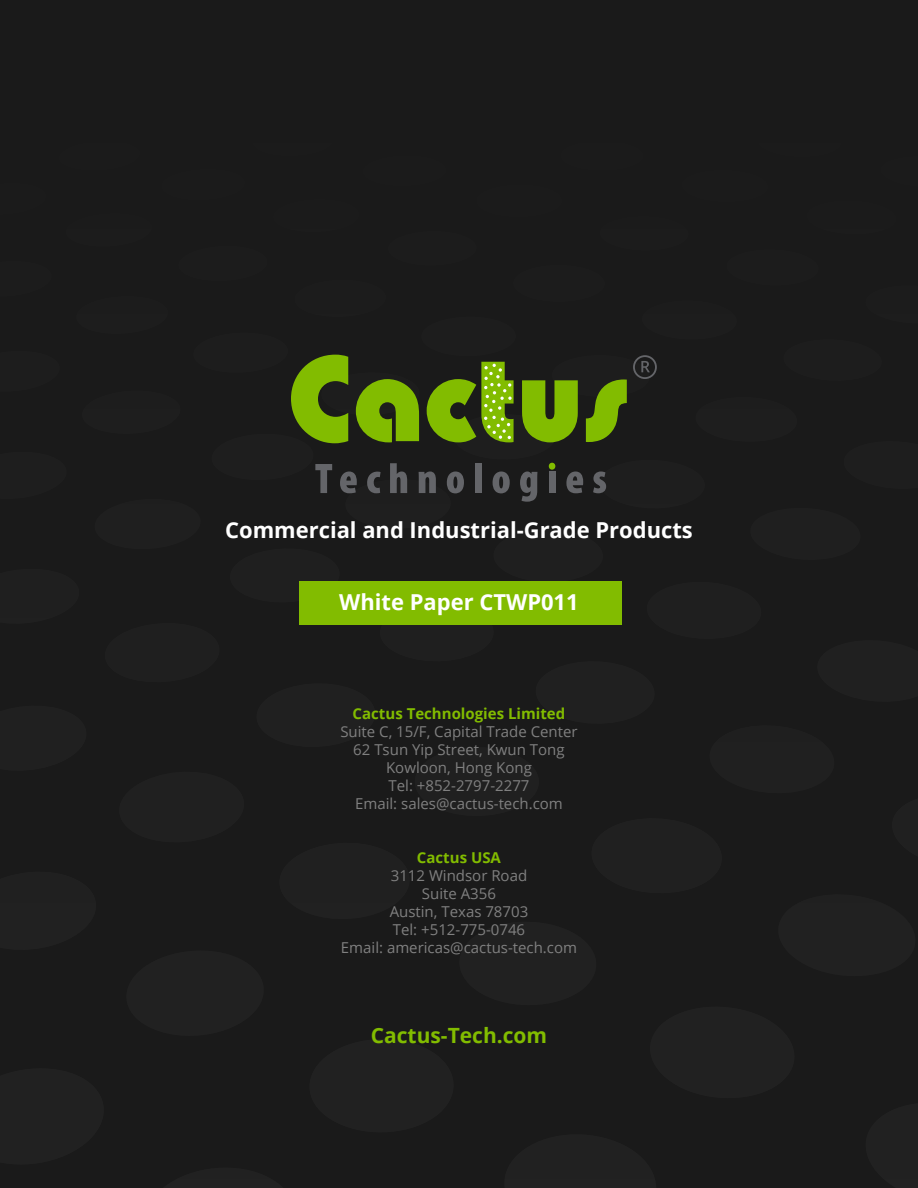
<style>
.page{position:relative;width:918px;height:1188px;background:#1a1a1a}
.page>*{position:absolute;margin:0;border:0;box-sizing:border-box;transform-origin:0 0}
.t1{font:700 21.9px "Open Sans";color:#fff}
.t2{font:700 21px "Open Sans";color:#82bc00}
.t3{font:15px/18px "Open Sans";color:#808080;text-align:center}
.t4{font:700 15px "Open Sans";color:#82bc00}
</style>
<div class="page">
<svg style="left:291px;top:354px;width:366px;height:148px"></svg>
<div style="left:633px;top:355px;width:24px;height:24px;border:2px solid #646569;border-radius:50%"></div>
<div style="left:299px;top:581px;width:323px;height:44px;background:#82bc00"></div>
<h1 class="t1" style="left:225px;top:515px;width:469px">Commercial and Industrial-Grade Products</h1>
<h1 class="t1" style="left:339px;top:587px;width:241px">White Paper CTWP011</h1>
<p class="t4" style="left:353px;top:703px;width:214px">Cactus Technologies Limited</p>
<p class="t3" style="left:340px;top:722px;width:239px">Suite C, 15/F, Capital Trade Center<br>62 Tsun Yip Street, Kwun Tong<br>Kowloon, Hong Kong<br>Tel: +852-2797-2277<br>Email: sales@cactus-tech.com</p>
<p class="t4" style="left:417px;top:847px;width:86px">Cactus USA</p>
<p class="t3" style="left:341px;top:866px;width:238px">3112 Windsor Road<br>Suite A356<br>Austin, Texas 78703<br>Tel: +512-775-0746<br>Email: americas@cactus-tech.com</p>
<h2 class="t2" style="left:371px;top:1020px;width:178px">Cactus-Tech.com</h2>
</div>
